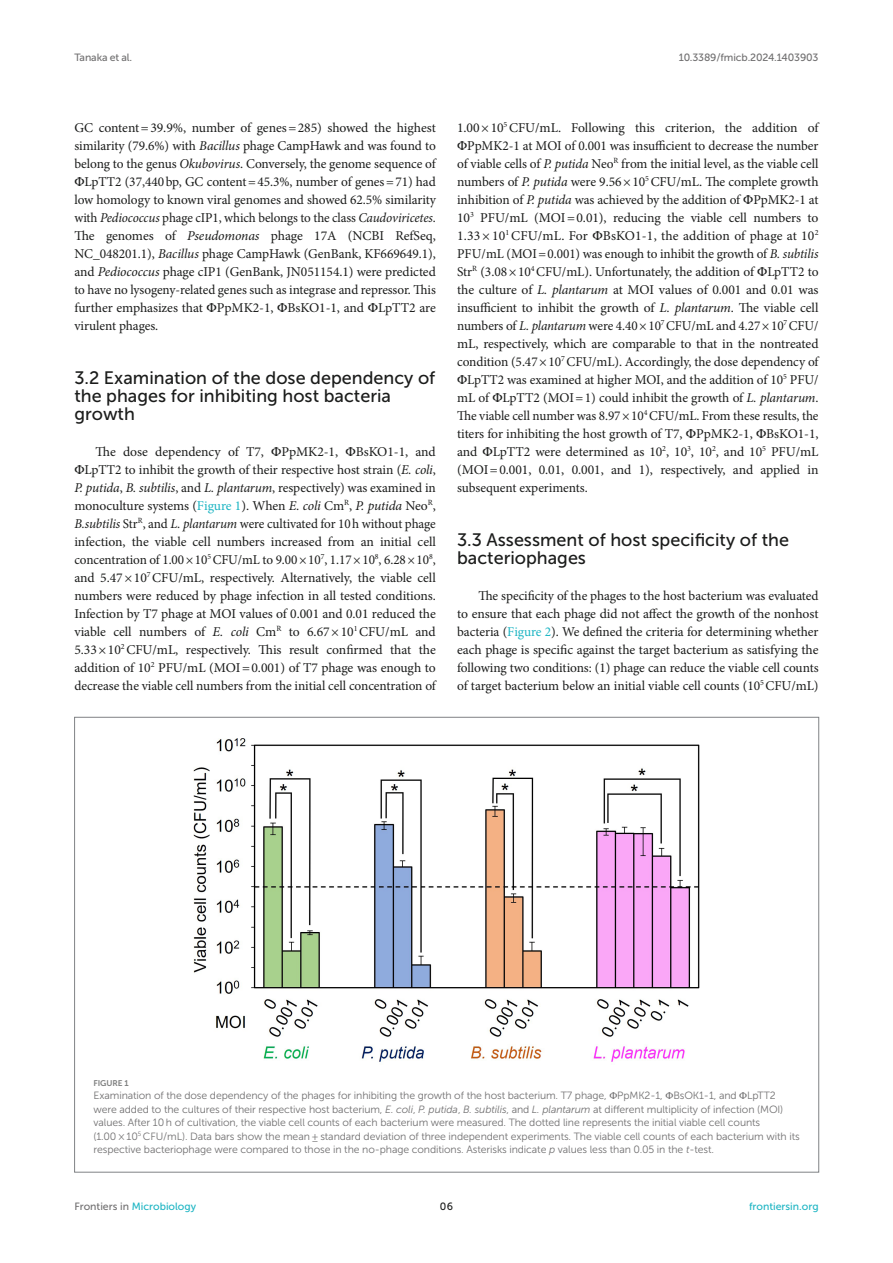
<style>
.page{position:relative;width:893px;height:1263px;background:#fff}
.page>*{position:absolute;margin:0;border:0;box-sizing:border-box;transform-origin:0 0}
.HEAD_2{font:18px/18px "Museo Sans 500";color:#1b1c1b}
.TEXT_FLUSH{font:13.5px/18px "Minion Pro";letter-spacing:-.005em;color:#1b1c1b;text-align:justify}
.FIG_LEG{font:10.5px/13.5px "Museo Sans 300";letter-spacing:-.01em;color:#706f70}
.t1{font:10.5px "Museo Sans 500";color:#1db5c3}
.t2{font:10.5px "Museo Sans 500";letter-spacing:-.015em;color:#706f70}
.t3{font:10.5px "Museo Sans 500";color:#1b1c1b}
.FIG_HD{font:8.25px "Museo Sans 700";letter-spacing:-.01em;color:#7e7f7f}
.s1{font-style:italic}
.s2{font-family:"STIX General"}
.s3{color:#1db5c3}
.s4{color:#706f70}
</style>
<div class="page">
<img style="left:193px;top:738px;width:507px;height:324px">
<p class="t2" style="left:74px;top:51px;width:59px">Tanaka et al.</p>
<p class="t2" style="left:679px;top:51px;width:141px">10.3389/fmicb.2024.1403903</p>
<p class="TEXT_FLUSH" style="left:74px;top:119px;width:363px">GC content=39.9%, number of genes=285) showed the highest similarity (79.6%) with <span class="s1">Bacillus</span> phage CampHawk and was found to belong to the genus <span class="s1">Okubovirus</span>. Conversely, the genome sequence of <span class="s2">Φ</span>LpTT2 (37,440bp, GC content=45.3%, number of genes=71) had low homology to known viral genomes and showed 62.5% similarity with <span class="s1">Pediococcus</span> phage cIP1, which belongs to the class <span class="s1">Caudoviricetes</span>.<br>The genomes of <span class="s1">Pseudomonas</span> phage 17A (NCBI RefSeq, NC_048201.1), <span class="s1">Bacillus</span> phage CampHawk (GenBank, KF669649.1), and <span class="s1">Pediococcus</span> phage cIP1 (GenBank, JN051154.1) were predicted to have no lysogeny-related genes such as integrase and repressor. This further emphasizes that <span class="s2">Φ</span>PpMK2-1, <span class="s2">Φ</span>BsKO1-1, and <span class="s2">Φ</span>LpTT2 are virulent phages.</p>
<p class="HEAD_2" style="left:74px;top:369px;width:362px">3.2 Examination of the dose dependency of the phages for inhibiting host bacteria growth</p>
<p class="TEXT_FLUSH" style="left:74px;top:443px;width:363px;text-indent:21px">The dose dependency of T7, <span class="s2">Φ</span>PpMK2-1, <span class="s2">Φ</span>BsKO1-1, and <span class="s2">Φ</span>LpTT2 to inhibit the growth of their respective host strain (<span class="s1">E. coli</span>, <span class="s1">P. putida</span>, <span class="s1">B. subtilis</span>, and <span class="s1">L. plantarum</span>, respectively) was examined in monoculture systems (<span class="s3">Figure 1</span>). When <span class="s1">E. coli</span> Cm<sup>R</sup>, <span class="s1">P. putida</span> Neo<sup>R</sup>, <span class="s1">B.subtilis</span> Str<sup>R</sup>, and <span class="s1">L. plantarum</span> were cultivated for 10h without phage infection, the viable cell numbers increased from an initial cell concentration of 1.00×10<sup>5</sup> CFU/mL to 9.00×10<sup>7</sup>, 1.17×10<sup>8</sup>, 6.28×10<sup>8</sup>, and 5.47×10<sup>7</sup> CFU/mL, respectively. Alternatively, the viable cell numbers were reduced by phage infection in all tested conditions.<br>Infection by T7 phage at MOI values of 0.001 and 0.01 reduced the viable cell numbers of <span class="s1">E. coli</span> Cm<sup>R</sup> to 6.67×10<sup>1</sup> CFU/mL and 5.33×10<sup>2</sup> CFU/mL, respectively. This result confirmed that the addition of 10<sup>2</sup> PFU/mL (MOI=0.001) of T7 phage was enough to decrease the viable cell numbers from the initial cell concentration of</p>
<p class="TEXT_FLUSH" style="left:457px;top:119px;width:363px">1.00×10<sup>5</sup> CFU/mL. Following this criterion, the addition of <span class="s2">Φ</span>PpMK2-1 at MOI of 0.001 was insufficient to decrease the number of viable cells of <span class="s1">P. putida</span> Neo<sup>R</sup> from the initial level, as the viable cell numbers of <span class="s1">P. putida</span> were 9.56×10<sup>5</sup> CFU/mL. The complete growth inhibition of <span class="s1">P. putida</span> was achieved by the addition of <span class="s2">Φ</span>PpMK2-1 at 10<sup>3</sup> PFU/mL (MOI=0.01), reducing the viable cell numbers to 1.33× 10<sup>1</sup> CFU/mL. For <span class="s2">Φ</span>BsKO1-1, the addition of phage at 10<sup>2<br></sup>PFU/mL (MOI=0.001) was enough to inhibit the growth of <span class="s1">B. subtilis </span>Str<sup>R</sup> (3.08×10<sup>4</sup> CFU/mL). Unfortunately, the addition of <span class="s2">Φ</span>LpTT2 to the culture of <span class="s1">L. plantarum</span> at MOI values of 0.001 and 0.01 was insufficient to inhibit the growth of <span class="s1">L. plantarum</span>. The viable cell numbers of <span class="s1">L. plantarum</span> were 4.40×10<sup>7</sup> CFU/mL and 4.27×10<sup>7</sup> CFU/ mL, respectively, which are comparable to that in the nontreated condition (5.47×10<sup>7</sup> CFU/mL). Accordingly, the dose dependency of <span class="s2">Φ</span>LpTT2 was examined at higher MOI, and the addition of 10<sup>5</sup> PFU/ mL of <span class="s2">Φ</span>LpTT2 (MOI=1) could inhibit the growth of <span class="s1">L. plantarum</span>.<br>The viable cell number was 8.97×10<sup>4</sup> CFU/mL. From these results, the titers for inhibiting the host growth of T7, <span class="s2">Φ</span>PpMK2-1, <span class="s2">Φ</span>BsKO1-1, and <span class="s2">Φ</span>LpTT2 were determined as 10<sup>2</sup>, 10<sup>3</sup>, 10<sup>2</sup>, and 10<sup>5</sup> PFU/mL (MOI=0.001, 0.01, 0.001, and 1), respectively, and applied in subsequent experiments.</p>
<p class="HEAD_2" style="left:457px;top:531px;width:333px">3.3 Assessment of host specificity of the bacteriophages</p>
<p class="TEXT_FLUSH" style="left:457px;top:587px;width:363px;text-indent:21px">The specificity of the phages to the host bacterium was evaluated to ensure that each phage did not affect the growth of the nonhost bacteria (<span class="s3">Figure 2</span>). We defined the criteria for determining whether each phage is specific against the target bacterium as satisfying the following two conditions: (1) phage can reduce the viable cell counts of target bacterium below an initial viable cell counts (10<sup>5</sup> CFU/mL)</p>
<p class="FIG_HD" style="left:94px;top:1078px;width:37px">FIGURE 1</p>
<p class="FIG_LEG" style="left:94px;top:1089px;width:708px">Examination of the dose dependency of the phages for inhibiting the growth of the host bacterium. T7 phage, <span class="s2">Φ</span>PpMK2-1, <span class="s2">Φ</span>BsOK1-1, and <span class="s2">Φ</span>LpTT2 were added to the cultures of their respective host bacterium, <span class="s1">E. coli</span>, <span class="s1">P. putida</span>, <span class="s1">B. subtilis</span>, and <span class="s1">L. plantarum</span> at different multiplicity of infection (MOI) values. After 10 h of cultivation, the viable cell counts of each bacterium were measured. The dotted line represents the initial viable cell counts<br>(1.00 × 10<sup>5</sup> CFU/mL). Data bars show the mean ± standard deviation of three independent experiments. The viable cell counts of each bacterium with its respective bacteriophage were compared to those in the no-phage conditions. Asterisks indicate <span class="s1">p</span> values less than 0.05 in the <span class="s1">t</span>-test.</p>
<p class="t1" style="left:74px;top:1200px;width:123px"><span class="s4">Frontiers in</span> Microbiology</p>
<p class="t3" style="left:440px;top:1200px;width:15px">06</p>
<p class="t1" style="left:749px;top:1200px;width:71px">frontiersin.org</p>
</div>
